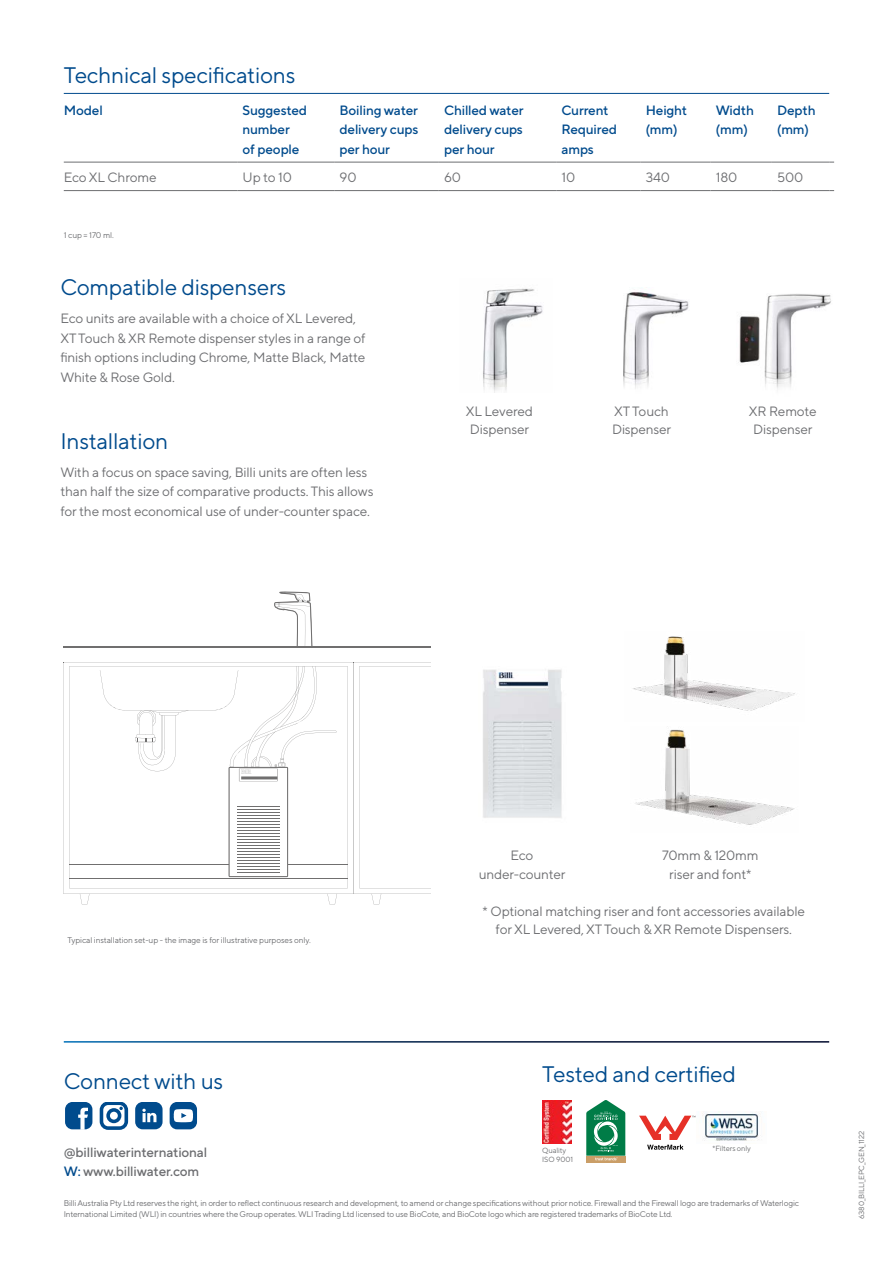
<style>
.page{position:relative;width:893px;height:1263px;background:#fff}
.page>*{position:absolute;margin:0;border:0;box-sizing:border-box;transform-origin:0 0}
.t1{font:22.5px "TT Norms Pro";letter-spacing:-.01em;color:#004b8d}
.t2{font:13.5px/19.5px "TT Norms Pro";letter-spacing:-.01em;color:#6d6e71;text-align:center}
.t3{font:500 13.5px/19.5px "TT Norms Pro";letter-spacing:-.01em;color:#004b8d}
.t4{font:500 13.5px/19.5px "TT Norms Pro";letter-spacing:-.01em;color:#6d6e71}
.t5{font:8.25px/10.5px "TT Norms Pro";letter-spacing:-.02em;color:#6d6e71}
.t6{font:7.5px/9px "TT Norms Pro";letter-spacing:-.015em;color:#6d6e71}
.s1{color:#004b8d}
</style>
<div class="page">
<hr style="left:64px;top:93px;width:765px;height:1px;background:#004b8d">
<hr style="left:64px;top:162px;width:173px;height:1px;background:#6d6e71">
<hr style="left:237px;top:162px;width:97px;height:1px;background:#6d6e71">
<hr style="left:334px;top:162px;width:105px;height:1px;background:#6d6e71">
<hr style="left:439px;top:162px;width:117px;height:1px;background:#6d6e71">
<hr style="left:556px;top:162px;width:84px;height:1px;background:#6d6e71">
<hr style="left:640px;top:162px;width:71px;height:1px;background:#6d6e71">
<hr style="left:711px;top:162px;width:61px;height:1px;background:#6d6e71">
<hr style="left:772px;top:162px;width:58px;height:1px;background:#6d6e71">
<hr style="left:64px;top:190px;width:173px;height:1px;background:#6d6e71">
<hr style="left:237px;top:190px;width:97px;height:1px;background:#6d6e71">
<hr style="left:334px;top:190px;width:105px;height:1px;background:#6d6e71">
<hr style="left:439px;top:190px;width:117px;height:1px;background:#6d6e71">
<hr style="left:556px;top:190px;width:84px;height:1px;background:#6d6e71">
<hr style="left:640px;top:190px;width:71px;height:1px;background:#6d6e71">
<hr style="left:711px;top:190px;width:61px;height:1px;background:#6d6e71">
<hr style="left:772px;top:190px;width:58px;height:1px;background:#6d6e71">
<img style="left:483px;top:669px;width:79px;height:149px">
<img style="left:635px;top:729px;width:160px;height:96px">
<img style="left:633px;top:636px;width:162px;height:75px">
<img style="left:542px;top:1101px;width:29px;height:42px">
<svg style="left:586px;top:1160px;width:39px;height:2px"></svg>
<svg style="left:586px;top:1100px;width:40px;height:60px"></svg>
<img style="left:702px;top:1111px;width:58px;height:30px">
<svg style="left:639px;top:1116px;width:56px;height:34px"></svg>
<svg style="left:274px;top:591px;width:38px;height:56px"></svg>
<hr style="left:64px;top:647px;width:366px;height:1px;background:#706f6f">
<svg style="left:64px;top:662px;width:366px;height:242px"></svg>
<img style="left:483px;top:288px;width:60px;height:104px">
<img style="left:623px;top:287px;width:66px;height:102px">
<img style="left:738px;top:294px;width:93px;height:95px">
<div style="left:65px;top:1102px;width:27px;height:27px;background:#004b8d;border-radius:7px"></div>
<svg style="left:100px;top:1102px;width:28px;height:28px"></svg>
<svg style="left:78px;top:1108px;width:10px;height:22px"></svg>
<div style="left:135px;top:1102px;width:28px;height:27px;background:#004b8d;border-radius:7px"></div>
<svg style="left:142px;top:1109px;width:14px;height:13px"></svg>
<div style="left:170px;top:1102px;width:27px;height:27px;background:#004b8d;border-radius:7px"></div>
<svg style="left:174px;top:1109px;width:19px;height:13px"></svg>
<h1 class="t1" style="left:64px;top:59px;width:233px">Technical specifications</h1>
<p class="t3" style="left:64px;top:99px;width:40px">Model</p>
<p class="t3" style="left:243px;top:99px;width:66px">Suggested number<br>of people</p>
<p class="t3" style="left:340px;top:99px;width:80px;text-align:justify">Boiling water delivery cups per hour</p>
<p class="t3" style="left:444px;top:99px;width:81px;text-align:justify">Chilled water delivery cups per hour</p>
<p class="t3" style="left:561px;top:99px;width:57px">Current<br>Required amps</p>
<p class="t3" style="left:646px;top:99px;width:43px">Height (mm)</p>
<p class="t3" style="left:716px;top:99px;width:40px">Width (mm)</p>
<p class="t3" style="left:777px;top:99px;width:40px">Depth (mm)</p>
<p class="t2" style="left:64px;top:166px;width:94px">Eco XL Chrome</p>
<p class="t2" style="left:243px;top:166px;width:51px">Up to 10</p>
<p class="t2" style="left:340px;top:166px;width:19px">90</p>
<p class="t2" style="left:444px;top:166px;width:19px">60</p>
<p class="t2" style="left:561px;top:166px;width:15px">10</p>
<p class="t2" style="left:646px;top:166px;width:26px">340</p>
<p class="t2" style="left:716px;top:166px;width:23px">180</p>
<p class="t2" style="left:777px;top:166px;width:28px">500</p>
<p class="t5" style="left:64px;top:230px;width:52px">1 cup = 170 ml.</p>
<h1 class="t1" style="left:60px;top:271px;width:227px">Compatible dispensers</h1>
<p class="t2" style="left:60px;top:308px;width:307px;text-align:left">Eco units are available with a choice of XL Levered, XT Touch &amp; XR Remote dispenser styles in a range of finish options including Chrome, Matte Black, Matte White &amp; Rose Gold.</p>
<h1 class="t1" style="left:60px;top:424px;width:109px">Installation</h1>
<p class="t2" style="left:60px;top:461px;width:315px;text-align:left">With a focus on space saving, Billi units are often less than half the size of comparative products. This allows for the most economical use of under-counter space.</p>
<p class="t2" style="left:466px;top:401px;width:69px;line-height:18px">XL Levered<br>Dispenser</p>
<p class="t2" style="left:612px;top:401px;width:61px;line-height:18px;text-align:left">XT Touch<br>Dispenser</p>
<p class="t2" style="left:749px;top:401px;width:69px;line-height:18px">XR Remote<br>Dispenser</p>
<p class="t5" style="left:67px;top:934px;width:245px">Typical installation set-up - the image is for illustrative purposes only.</p>
<h1 class="t1" style="left:64px;top:1065px;width:161px">Connect with us</h1>
<p class="t4" style="left:64px;top:1141px;width:145px">@billiwaterinternational<br><span class="s1">W:</span> www.billiwater.com</p>
<p class="t2" style="left:479px;top:844px;width:88px">Eco under-counter</p>
<p class="t2" style="left:662px;top:844px;width:98px">70mm &amp; 120mm riser and font*</p>
<p class="t2" style="left:483px;top:901px;width:324px;line-height:18px">* Optional matching riser and font accessories available for XL Levered, XT Touch &amp; XR Remote Dispensers.</p>
<h1 class="t1" style="left:542px;top:1057px;width:195px">Tested and certified</h1>
<p class="t6" style="left:542px;top:1145px;width:32px">Quality<br>ISO 9001</p>
<p class="t6" style="left:713px;top:1143px;width:40px">*Filters only</p>
<p class="t5" style="left:64px;top:1197px;width:737px">Billi Australia Pty Ltd reserves the right, in order to reflect continuous research and development, to amend or change specifications without prior notice. Firewall and the Firewall logo are trademarks of Waterlogic<br>International Limited (WLI) in countries where the Group operates. WLI Trading Ltd licensed to use BioCote, and BioCote logo which are registered trademarks of BioCote Ltd.</p>
<p class="t6" style="left:857px;top:1219px;width:89px;rotate:-90deg">6380_BILLI_EPC_GEN_1122</p>
</div>
